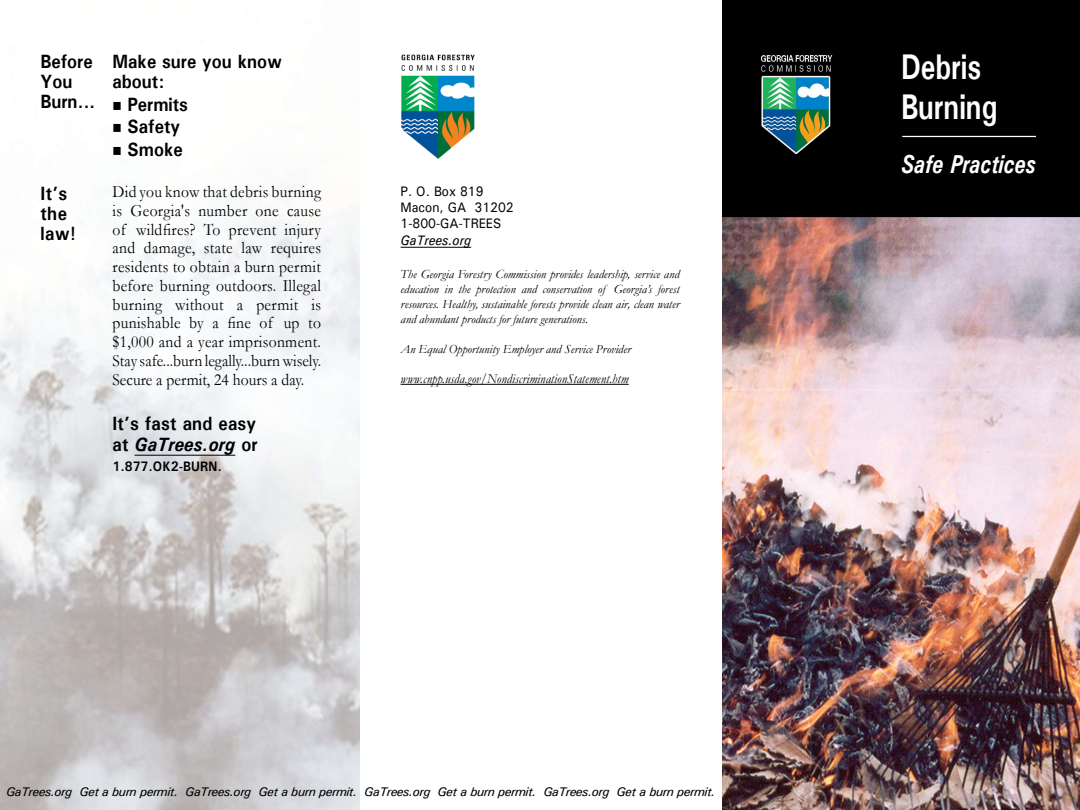
<style>
.page{position:relative;width:1080px;height:810px;background:#fff}
.page>*{position:absolute;margin:0;border:0;box-sizing:border-box;transform-origin:0 0}
.t1{font:700 35.75px/40px "Univers";color:#fff;scale:.77 1}
.t2{font:italic 700 26px "Univers";letter-spacing:.01em;color:#fff;scale:.77 1}
.t3{font:700 19.25px/20px "Univers";color:#000;scale:.91 1}
.t4{font:17.25px/18.8px "Garamond";color:#000;text-align:justify;scale:.91 1}
.t5{font:italic 13.75px "Garamond";letter-spacing:.01em;color:#000;scale:.91 1}
.t6{font:500 13.75px/16.2px "Univers";color:#000;scale:.91 1}
.t7{font:700 13.75px "Univers";letter-spacing:.01em;color:#000;scale:.91 1}
.t8{font:italic 500 13.75px "Univers";color:#000;scale:.91 1}
.t9{font:italic 12.5px/15px "Garamond";color:#000;text-align:justify}
.t10{font:italic 500 12.5px "Univers";letter-spacing:-.035em;color:#000}
.s1{font-style:italic}
</style>
<div class="page">
<img style="left:0;top:195px;width:360px;height:615px">
<img style="left:722px;top:0;width:358px;height:810px">
<hr style="left:902px;top:136px;width:134px;height:1px;background:#fff">
<img style="left:401px;top:54px;width:74px;height:105px">
<hr style="left:401px;top:247px;width:70px;height:1px;background:#000">
<hr style="left:401px;top:384px;width:228px;height:1px;background:#000">
<hr style="left:135px;top:455px;width:100px;height:1px;background:#000">
<p class="t3" style="left:40px;top:51px;width:61px">Before<br>You<br>Burn...</p>
<p class="t3" style="left:41px;top:183px;width:41px">It’s the law!</p>
<p class="t3" style="left:112px;top:51px;width:188px">Make sure you know about:</p>
<p class="t3" style="left:112px;top:94px;width:84px">■ Permits</p>
<p class="t3" style="left:112px;top:116px;width:76px">■ Safety</p>
<p class="t3" style="left:112px;top:139px;width:79px">■ Smoke</p>
<p class="t4" style="left:112px;top:182px;width:231px">Did you know that debris burning is Georgia's number one cause of wildfires? To prevent injury and damage, state law requires residents to obtain a burn permit before burning outdoors. Illegal burning without a permit is punishable by a fine of up to $1,000 and a year imprisonment.<br>Stay safe...burn legally...burn wisely.<br>Secure a permit, 24 hours a day.</p>
<p class="t3" style="left:112px;top:412px;width:161px;line-height:21.2px">It’s fast and easy at <span class="s1">GaTrees.org</span> or</p>
<p class="t7" style="left:112px;top:458px;width:121px">1.877.OK2-BURN.</p>
<p class="t6" style="left:401px;top:183px;width:126px">P. O. Box 819<br>Macon, GA 31202<br>1-800-GA-TREES</p>
<p class="t8" style="left:401px;top:231px;width:79px">GaTrees.org</p>
<p class="t9" style="left:401px;top:267px;width:280px">The Georgia Forestry Commission provides leadership, service and education in the protection and conservation of Georgia’s forest resources. Healthy, sustainable forests provide clean air, clean water and abundant products for future generations.</p>
<p class="t9" style="left:401px;top:342px;width:232px">An Equal Opportunity Employer and Service Provider</p>
<p class="t5" style="left:401px;top:370px;width:252px">www.cnpp.usda.gov/NondiscriminationStatement.htm</p>
<p class="t10" style="left:6px;top:784px;width:711px">GaTrees.org Get a burn permit. GaTrees.org Get a burn permit. GaTrees.org Get a burn permit. GaTrees.org Get a burn permit.</p>
<h1 class="t1" style="left:901px;top:46px;width:127px">Debris<br>Burning</h1>
<h2 class="t2" style="left:901px;top:147px;width:176px">Safe Practices</h2>
</div>
